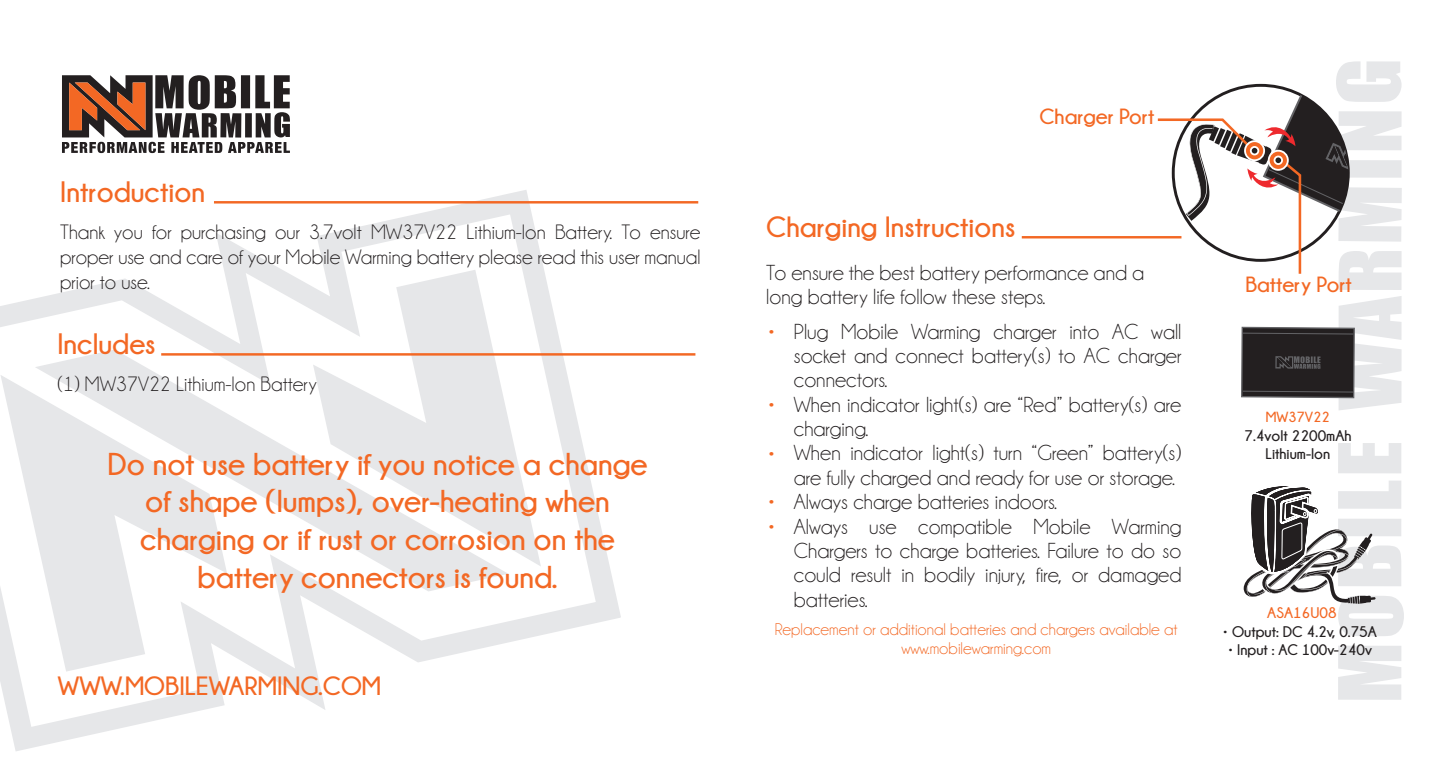
<style>
.page{position:relative;width:1453px;height:758px;background:#fff}
.page>*{position:absolute;margin:0;border:0;box-sizing:border-box;transform-origin:0 0}
.t1{font:700 31.5px/37.8px "Champagne&Limousines";color:#f36824;text-align:center}
.t2{font:700 29.4px "Champagne&Limousines";color:#f36824}
.t3{font:700 26.25px "Champagne&Limousines";color:#f36824}
.t4{font:22.05px/24.5px "Champagne&Limousines";color:#231f20}
.t5{font:700 22.05px/24.5px "Champagne&Limousines";color:#f36824}
.t6{font:21px/25.2px "Champagne&Limousines";color:#231f20;text-align:justify}
.t7{font:17.15px/19.6px "Champagne&Limousines";color:#f36824;text-align:center}
.t8{font:700 15.4px/18.6px "Champagne&Limousines";color:#231f20;text-align:center}
.t9{font:700 15.4px "Champagne&Limousines";color:#f36824}
.t10{font:700 14.7px "Champagne&Limousines";color:#f36824}
</style>
<div class="page">
<hr style="left:1021px;top:236px;width:160px;height:2px;background:#f36824">
<svg style="left:1243px;top:443px;width:160px;height:256px"></svg>
<svg style="left:1155px;top:61px;width:246px;height:349px"></svg>
<svg style="left:10px;top:190px;width:611px;height:561px"></svg>
<svg style="left:0;top:214px;width:595px;height:512px"></svg>
<svg style="left:62px;top:75px;width:228px;height:78px"></svg>
<hr style="left:214px;top:201px;width:484px;height:2px;background:#f36824">
<hr style="left:161px;top:353px;width:534px;height:2px;background:#f36824">
<h2 class="t2" style="left:60px;top:176px;width:146px">Introduction</h2>
<p class="t6" style="left:60px;top:219px;width:641px">Thank you for purchasing our 3.7volt MW37V22 Lithium-Ion Battery. To ensure proper use and care of your Mobile Warming battery please read this user manual prior to use.</p>
<h2 class="t2" style="left:57px;top:328px;width:100px">Includes</h2>
<p class="t6" style="left:57px;top:371px;width:261px">(1) MW37V22 Lithium-Ion Battery</p>
<h1 class="t1" style="left:107px;top:444px;width:541px">Do not use battery if you notice a change of shape (lumps), over-heating when charging or if rust or corrosion on the battery connectors is found.</h1>
<p class="t3" style="left:58px;top:671px;width:325px">WWW.MOBILEWARMING.COM</p>
<p class="t5" style="left:1039px;top:104px;width:116px">Charger Port</p>
<h2 class="t2" style="left:766px;top:211px;width:251px">Charging Instructions</h2>
<p class="t4" style="left:766px;top:260px;width:379px">To ensure the best battery performance and a long battery life follow these steps.</p>
<p class="t5" style="left:767px;top:318px;width:10px">•</p>
<p class="t5" style="left:767px;top:392px;width:10px">•</p>
<p class="t5" style="left:767px;top:440px;width:10px">•</p>
<p class="t5" style="left:767px;top:489px;width:10px">• •</p>
<p class="t4" style="left:793px;top:319px;width:389px">Plug Mobile Warming charger into AC wall socket and connect battery(s) to AC charger connectors.<br>When indicator light(s) are “Red” battery(s) are charging.<br>When indicator light(s) turn “Green” battery(s) are fully charged and ready for use or storage.<br>Always charge batteries indoors.<br>Always use compatible Mobile Warming Chargers to charge batteries. Failure to do so could result in bodily injury, fire, or damaged batteries.</p>
<p class="t7" style="left:774px;top:619px;width:404px">Replacement or additional batteries and chargers available at www.mobilewarming.com</p>
<p class="t5" style="left:1245px;top:272px;width:108px">Battery Port</p>
<p class="t10" style="left:1265px;top:409px;width:65px">MW37V22</p>
<p class="t8" style="left:1244px;top:426px;width:108px">7.4volt 2200mAh<br>Lithium-Ion</p>
<p class="t9" style="left:1266px;top:604px;width:71px">ASA16U08</p>
<p class="t8" style="left:1222px;top:622px;width:156px">• Output: DC 4.2v, 0.75A</p>
<p class="t8" style="left:1227px;top:640px;width:146px">• Input : AC 100v-240v</p>
</div>
